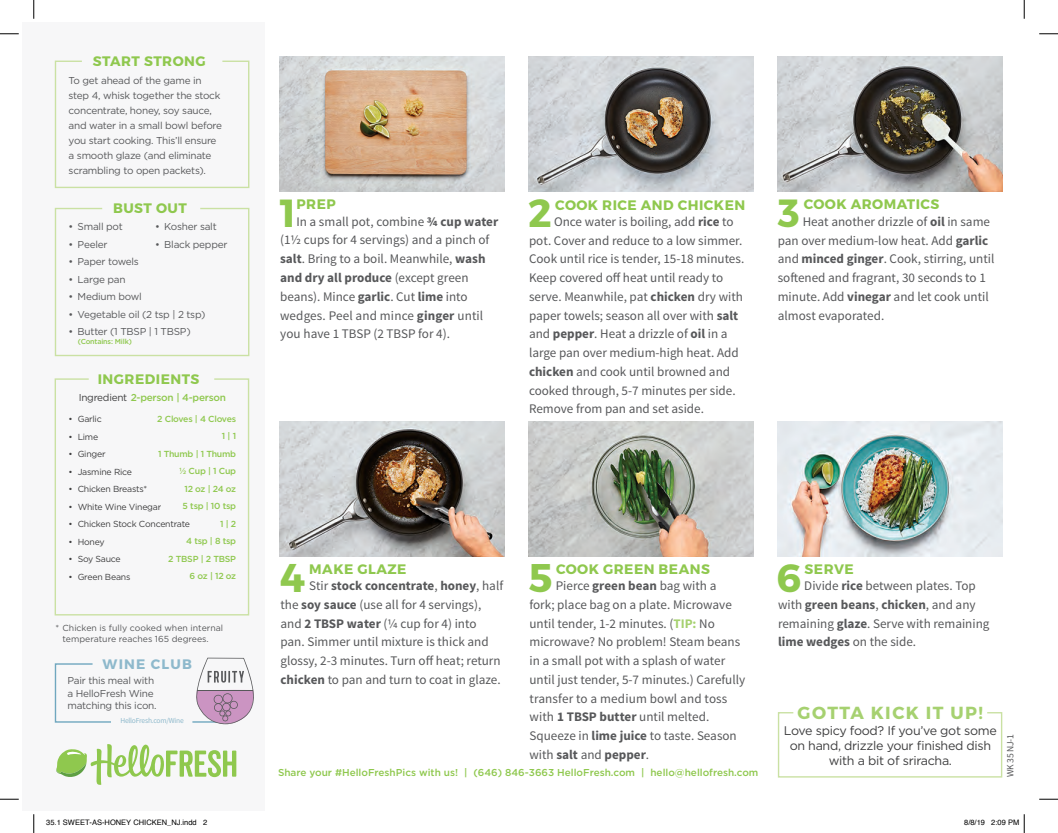
<style>
.page{position:relative;width:1058px;height:833px;background:#fff}
.page>*{position:absolute;margin:0;border:0;box-sizing:border-box;transform-origin:0 0}
.t1{font:700 40px "Montserrat";color:#8fc84e}
.t2{font:700 39.88px "Montserrat";color:#8fc84e}
.t3{font:700 39.25px "Montserrat";color:#8fc84e}
.t4{font:700 39.12px "Montserrat";color:#8fc84e}
.t5{font:700 17.5px "Montserrat";letter-spacing:.085em;color:#a6d170}
.t6{font:700 13.75px "Montserrat";letter-spacing:.035em;color:#8fc84e}
.t7{font:700 13.75px "Montserrat";letter-spacing:.085em;color:#8eb9cc}
.t8{font:13.12px/18.8px "Source Sans Pro";color:#57585a}
.t9{font:12.5px/15px "Gotham";letter-spacing:-.025em;color:#3e3e3f;text-align:center}
.t10{font:10px/15px "Gotham";letter-spacing:-.025em;color:#57585a}
.t11{font:500 10px "Gotham";color:#8fc84e}
.t12{font:500 10px "Gotham";letter-spacing:-.025em;color:#8fc84e}
.t13{font:9.62px "Source Sans Pro";color:#57585a}
.t14{font:8.75px "Gotham";letter-spacing:-.025em;color:#3e3e3f}
.t15{font:500 8.75px/17.5px "Gotham";letter-spacing:-.025em;color:#8fc84e;text-align:right}
.t16{font:8.75px/10.5px "Gotham";color:#57585a}
.t17{font:7.5px "Helvetica";color:#000}
.t18{font:7.5px "Source Sans Pro";letter-spacing:-.025em;color:#8eb9cc}
.t19{font:500 7.25px "Gotham";letter-spacing:-.025em;color:#8fc84e}
.s1{font-weight:700}
.s2{font-weight:400;color:#3e3e3f}
.s3{font-weight:700;color:#a6d170}
</style>
<div class="page">
<div style="left:23px;top:23px;width:241px;height:787px;background:#f7f7f8"></div>
<svg style="left:54px;top:207px;width:196px;height:150px"></svg>
<svg style="left:54px;top:60px;width:196px;height:128px"></svg>
<svg style="left:54px;top:663px;width:57px;height:60px"></svg>
<svg style="left:56px;top:744px;width:180px;height:40px"></svg>
<svg style="left:54px;top:378px;width:196px;height:238px"></svg>
<svg style="left:777px;top:712px;width:226px;height:66px"></svg>
<img style="left:529px;top:421px;width:225px;height:135px">
<img style="left:280px;top:421px;width:225px;height:135px">
<img style="left:777px;top:421px;width:225px;height:135px">
<img style="left:280px;top:56px;width:225px;height:135px">
<img style="left:529px;top:56px;width:225px;height:135px">
<img style="left:777px;top:56px;width:225px;height:135px">
<svg style="left:193px;top:657px;width:61px;height:68px"></svg>
<svg style="left:0;top:33px;width:19px;height:2px"></svg>
<svg style="left:1039px;top:33px;width:19px;height:2px"></svg>
<svg style="left:0;top:798px;width:19px;height:2px"></svg>
<svg style="left:1039px;top:798px;width:19px;height:2px"></svg>
<svg style="left:33px;top:0;width:2px;height:19px"></svg>
<svg style="left:33px;top:814px;width:2px;height:19px"></svg>
<svg style="left:1023px;top:0;width:2px;height:19px"></svg>
<svg style="left:1023px;top:814px;width:2px;height:19px"></svg>
<p class="t6" style="left:93px;top:52px;width:114px">START STRONG</p>
<p class="t10" style="left:69px;top:72px;width:155px">To get ahead of the game in step 4, whisk together the stock concentrate, honey, soy sauce, and water in a small bowl before you start cooking. This’ll ensure a smooth glaze (and eliminate scrambling to open packets).</p>
<p class="t6" style="left:113px;top:199px;width:75px">BUST OUT</p>
<p class="t6" style="left:555px;top:197px;width:191px">COOK RICE AND CHICKEN</p>
<p class="t6" style="left:803px;top:196px;width:137px">COOK AROMATICS</p>
<h3 class="t4" style="left:280px;top:189px;width:18px">1</h3>
<h3 class="t3" style="left:528px;top:189px;width:25px">2</h3>
<h3 class="t3" style="left:778px;top:189px;width:23px">3</h3>
<p class="t6" style="left:296px;top:196px;width:41px">PREP</p>
<p class="t8" style="left:280px;top:212px;width:220px;text-indent:16px">In a small pot, combine <span class="s1">¾ cup water </span>(1½ cups for 4 servings) and a pinch of <span class="s1">salt</span>. Bring to a boil. Meanwhile, <span class="s1">wash and dry all produce</span> (except green beans). Mince <span class="s1">garlic</span>. Cut <span class="s1">lime</span> into wedges. Peel and mince <span class="s1">ginger</span> until you have 1 TBSP (2 TBSP for 4).</p>
<p class="t8" style="left:529px;top:212px;width:217px;text-indent:25px">Once water is boiling, add <span class="s1">rice</span> to pot. Cover and reduce to a low simmer.<br>Cook until rice is tender, 15-18 minutes.<br>Keep covered off heat until ready to serve. Meanwhile, pat <span class="s1">chicken</span> dry with paper towels; season all over with <span class="s1">salt </span>and <span class="s1">pepper</span>. Heat a drizzle of <span class="s1">oil</span> in a large pan over medium-high heat. Add <span class="s1">chicken</span> and cook until browned and cooked through, 5-7 minutes per side.<br>Remove from pan and set aside.</p>
<p class="t8" style="left:777px;top:212px;width:218px;text-indent:25px">Heat another drizzle of <span class="s1">oil</span> in same pan over medium-low heat. Add <span class="s1">garlic </span>and <span class="s1">minced ginger</span>. Cook, stirring, until softened and fragrant, 30 seconds to 1 minute. Add <span class="s1">vinegar</span> and let cook until almost evaporated.</p>
<p class="t10" style="left:69px;top:219px;width:56px">• Small pot</p>
<p class="t10" style="left:69px;top:237px;width:40px">• Peeler</p>
<p class="t10" style="left:69px;top:254px;width:72px">• Paper towels</p>
<p class="t10" style="left:69px;top:272px;width:58px">• Large pan</p>
<p class="t10" style="left:69px;top:289px;width:75px">• Medium bowl</p>
<p class="t10" style="left:69px;top:307px;width:138px">• Vegetable oil (2 tsp | 2 tsp)</p>
<p class="t10" style="left:69px;top:324px;width:123px">• Butter (1 TBSP | 1 TBSP)</p>
<p class="t10" style="left:155px;top:219px;width:63px">• Kosher salt</p>
<p class="t10" style="left:155px;top:237px;width:74px">• Black pepper</p>
<p class="t19" style="left:78px;top:337px;width:55px">(Contains: Milk)</p>
<p class="t6" style="left:98px;top:370px;width:103px">INGREDIENTS</p>
<p class="t12" style="left:79px;top:390px;width:149px"><span class="s2">Ingredient</span> 2-person | 4-person</p>
<p class="t15" style="left:157px;top:409px;width:80px">2 Cloves | 4 Cloves<br>1 | 1<br>1 Thumb | 1 Thumb ½ Cup | 1 Cup<br>12 oz | 24 oz<br>5 tsp | 10 tsp<br>1 | 2<br>4 tsp | 8 tsp<br>2 TBSP | 2 TBSP<br>6 oz | 12 oz</p>
<p class="t14" style="left:69px;top:414px;width:35px">• Garlic</p>
<p class="t14" style="left:69px;top:431px;width:31px">• Lime</p>
<p class="t14" style="left:69px;top:449px;width:38px">• Ginger</p>
<p class="t14" style="left:69px;top:466px;width:65px">• Jasmine Rice</p>
<p class="t14" style="left:69px;top:484px;width:80px">• Chicken Breasts*</p>
<p class="t14" style="left:69px;top:501px;width:94px">• White Wine Vinegar</p>
<p class="t14" style="left:69px;top:519px;width:123px">• Chicken Stock Concentrate</p>
<p class="t14" style="left:69px;top:536px;width:37px">• Honey</p>
<p class="t14" style="left:69px;top:554px;width:54px">• Soy Sauce</p>
<p class="t14" style="left:69px;top:571px;width:63px">• Green Beans</p>
<h1 class="t1" style="left:280px;top:553px;width:27px">4</h1>
<h2 class="t2" style="left:529px;top:553px;width:25px">5</h2>
<h3 class="t3" style="left:776px;top:553px;width:26px">6</h3>
<p class="t6" style="left:309px;top:560px;width:99px">MAKE GLAZE</p>
<p class="t6" style="left:556px;top:560px;width:155px">COOK GREEN BEANS</p>
<p class="t6" style="left:804px;top:560px;width:51px">SERVE</p>
<p class="t8" style="left:280px;top:576px;width:224px;text-indent:29px">Stir <span class="s1">stock concentrate</span>, <span class="s1">honey</span>, half the <span class="s1">soy sauce</span> (use all for 4 servings), and <span class="s1">2 TBSP water</span> (¼ cup for 4) into pan. Simmer until mixture is thick and glossy, 2-3 minutes. Turn off heat; return <span class="s1">chicken</span> to pan and turn to coat in glaze.</p>
<p class="t8" style="left:529px;top:576px;width:217px;text-indent:26px">Pierce <span class="s1">green bean</span> bag with a<br>fork; place bag on a plate. Microwave until tender, 1-2 minutes. (<span class="s3">TIP:</span> No microwave? No problem! Steam beans in a small pot with a splash of water until just tender, 5-7 minutes.) Carefully transfer to a medium bowl and toss with <span class="s1">1 TBSP butter</span> until melted.<br>Squeeze in <span class="s1">lime juice</span> to taste. Season with <span class="s1">salt</span> and <span class="s1">pepper</span>.</p>
<p class="t8" style="left:778px;top:576px;width:213px;text-indent:26px">Divide <span class="s1">rice</span> between plates. Top with <span class="s1">green beans</span>, <span class="s1">chicken</span>, and any remaining <span class="s1">glaze</span>. Serve with remaining <span class="s1">lime wedges</span> on the side.</p>
<p class="t16" style="left:62px;top:623px;width:162px;text-indent:-7px">* Chicken is fully cooked when internal temperature reaches 165 degrees.</p>
<p class="t7" style="left:103px;top:655px;width:91px">WINE CLUB</p>
<p class="t10" style="left:68px;top:674px;width:91px;line-height:12.5px">Pair this meal with a HelloFresh Wine matching this icon.</p>
<p class="t18" style="left:120px;top:716px;width:65px">HelloFresh.com/Wine</p>
<h3 class="t5" style="left:797px;top:701px;width:187px">GOTTA KICK IT UP!</h3>
<p class="t9" style="left:784px;top:723px;width:214px">Love spicy food? If you’ve got some on hand, drizzle your finished dish with a bit of sriracha.</p>
<p class="t11" style="left:278px;top:766px;width:482px">Share your #HelloFreshPics with us! | (646) 846-3663 HelloFresh.com | hello@hellofresh.com</p>
<p class="t13" style="left:1004px;top:776px;width:44px;rotate:-90deg">WK 35 NJ-1</p>
<p class="t17" style="left:46px;top:817px;width:162px">35.1 SWEET-AS-HONEY CHICKEN_NJ.indd 2</p>
<p class="t17" style="left:964px;top:817px;width:57px">8/8/19 2:09 PM</p>
</div>
